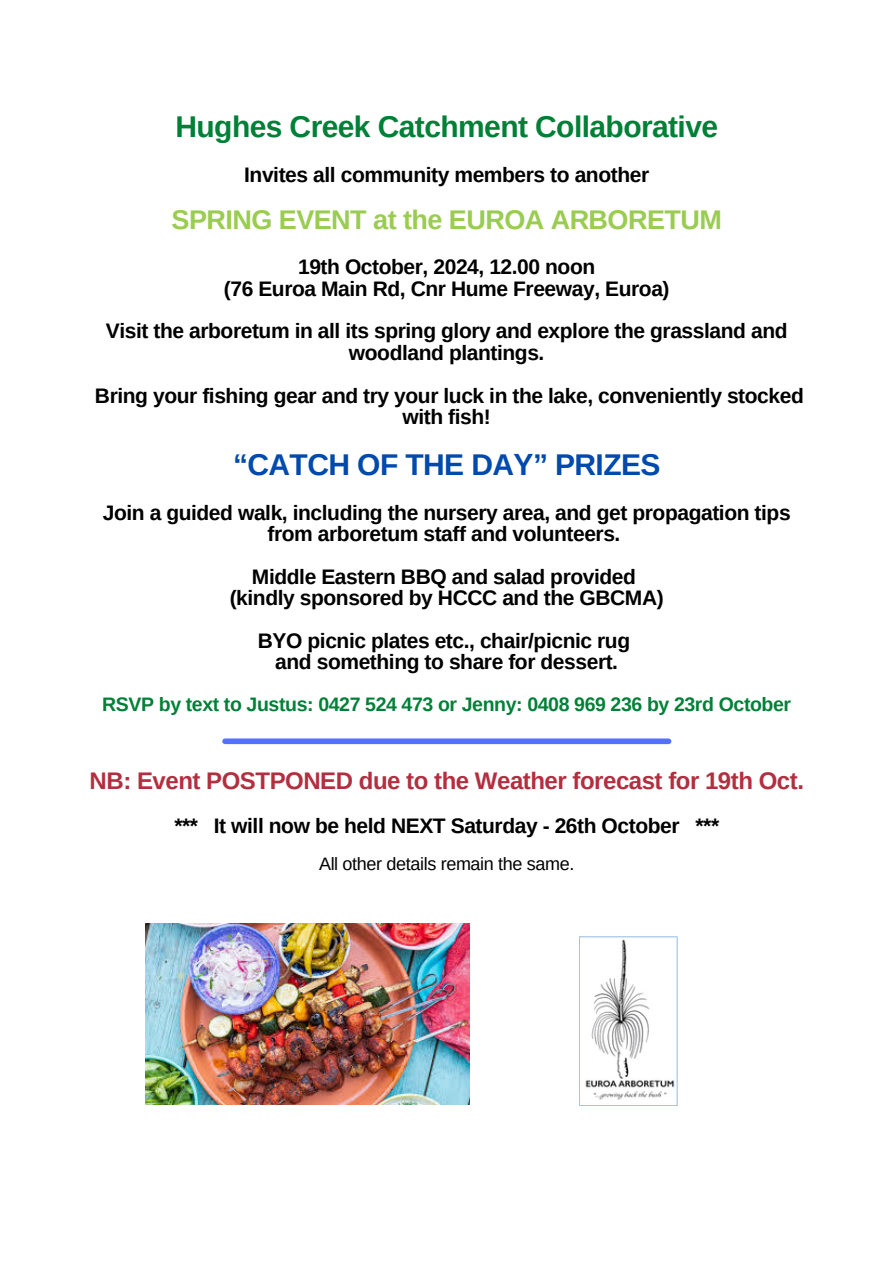
<style>
.page{position:relative;width:894px;height:1264px;background:#fff}
.page>*{position:absolute;margin:0;border:0;box-sizing:border-box;transform-origin:0 0}
.t1{font:700 30px "Arimo";letter-spacing:-.02em;color:#008037}
.t2{font:700 30px "Arimo";letter-spacing:-.02em;color:#004aad}
.t3{font:700 27px "Arimo";letter-spacing:-.02em;color:#99cc50}
.t4{font:700 24px "Arimo";letter-spacing:-.02em;color:#b32e3f}
.t5{font:700 21px/21.3px "Arimo";letter-spacing:-.02em;color:#000;text-align:center}
.t6{font:700 19.5px "Arimo";letter-spacing:-.02em;color:#008037}
.t7{font:18px "Arimo";letter-spacing:-.02em;color:#000}
</style>
<div class="page">
<img style="left:146px;top:923px;width:324px;height:181px">
<img style="left:579px;top:936px;width:98px;height:169px">
<div style="left:225px;top:738px;width:443px;height:6px;background:#5271ff"></div>
<h4 class="t1" style="left:175px;top:110px;width:544px">Hughes Creek Catchment Collaborative</h4>
<h2 class="t5" style="left:244px;top:164px;width:406px">Invites all community members to another</h2>
<h4 class="t3" style="left:172px;top:205px;width:551px">SPRING EVENT at the EUROA ARBORETUM</h4>
<h4 class="t5" style="left:224px;top:256px;width:447px">19th October, 2024, 12.00 noon<br>(76 Euroa Main Rd, Cnr Hume Freeway, Euroa)</h4>
<h4 class="t5" style="left:106px;top:320px;width:683px">Visit the arboretum in all its spring glory and explore the grassland and woodland plantings.</h4>
<h1 class="t5" style="left:95px;top:384px;width:710px">Bring your fishing gear and try your luck in the lake, conveniently stocked with fish!</h1>
<h4 class="t2" style="left:233px;top:447px;width:429px">“CATCH OF THE DAY” PRIZES</h4>
<h4 class="t5" style="left:103px;top:501px;width:689px">Join a guided walk, including the nursery area, and get propagation tips from arboretum staff and volunteers.</h4>
<h4 class="t5" style="left:229px;top:566px;width:435px">Middle Eastern BBQ and salad provided (kindly sponsored by HCCC and the GBCMA)</h4>
<h4 class="t5" style="left:258px;top:630px;width:374px">BYO picnic plates etc., chair/picnic rug and something to share for dessert.</h4>
<h3 class="t6" style="left:102px;top:693px;width:690px">RSVP by text to Justus: 0427 524 473 or Jenny: 0408 969 236 by 23rd October</h3>
<p class="t4" style="left:90px;top:767px;width:715px">NB: Event POSTPONED due to the Weather forecast for 19th Oct.</p>
<p class="t5" style="left:174px;top:814px;width:546px">*** It will now be held NEXT Saturday - 26th October ***</p>
<p class="t7" style="left:319px;top:853px;width:257px">All other details remain the same.</p>
</div>
